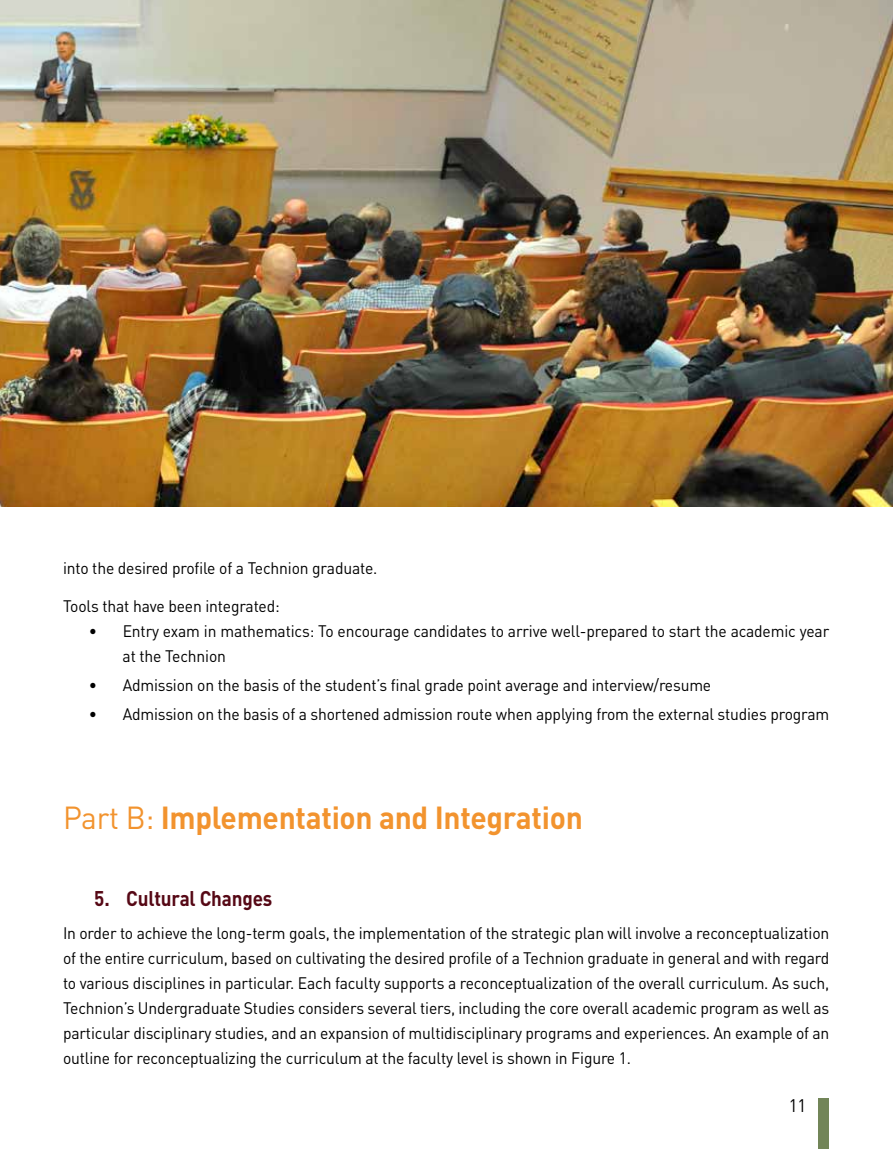
<style>
.page{position:relative;width:893px;height:1149px;background:#fff}
.page>*{position:absolute;margin:0;border:0;box-sizing:border-box;transform-origin:0 0}
.t1{font:700 31.5px "DIN Pro";letter-spacing:-.01em;color:#f2932e;scale:.95 1}
.t2{font:700 21px "DIN Pro";letter-spacing:-.01em;color:#560815;scale:.9 1}
.t3{font:18px "DIN Pro";color:#000;scale:.95 1}
.t4{font:16.5px/24.9px "DIN Pro";letter-spacing:-.01em;color:#000;scale:.95 1}
.s1{font-weight:400}
</style>
<div class="page">
<div style="left:819px;top:1097px;width:10px;height:51px;background:#728558"></div>
<img style="left:0;top:0;width:893px;height:506px">
<p class="t4" style="left:63px;top:555px;width:332px">into the desired profile of a Technion graduate.</p>
<p class="t4" style="left:63px;top:592px;width:230px">Tools that have been integrated:</p>
<p class="t4" style="left:123px;top:617px;width:745px;text-indent:-34px">• Entry exam in mathematics: To encourage candidates to arrive well-prepared to start the academic year at the Technion</p>
<p class="t4" style="left:89px;top:672px;width:657px">• Admission on the basis of the student’s final grade point average and interview/resume</p>
<p class="t4" style="left:89px;top:701px;width:781px">• Admission on the basis of a shortened admission route when applying from the external studies program</p>
<h1 class="t1" style="left:63px;top:796px;width:549px"><span class="s1">Part B:</span> Implementation and Integration</h1>
<p class="t2" style="left:94px;top:883px;width:199px">5. Cultural Changes</p>
<p class="t4" style="left:63px;top:919px;width:808px;text-align:justify">In order to achieve the long-term goals, the implementation of the strategic plan will involve a reconceptualization of the entire curriculum, based on cultivating the desired profile of a Technion graduate in general and with regard to various disciplines in particular. Each faculty supports a reconceptualization of the overall curriculum. As such, Technion’s Undergraduate Studies considers several tiers, including the core overall academic program as well as particular disciplinary studies, and an expansion of multidisciplinary programs and experiences. An example of an outline for reconceptualizing the curriculum at the faculty level is shown in Figure 1.</p>
<p class="t3" style="left:789px;top:1092px;width:20px">11</p>
</div>
